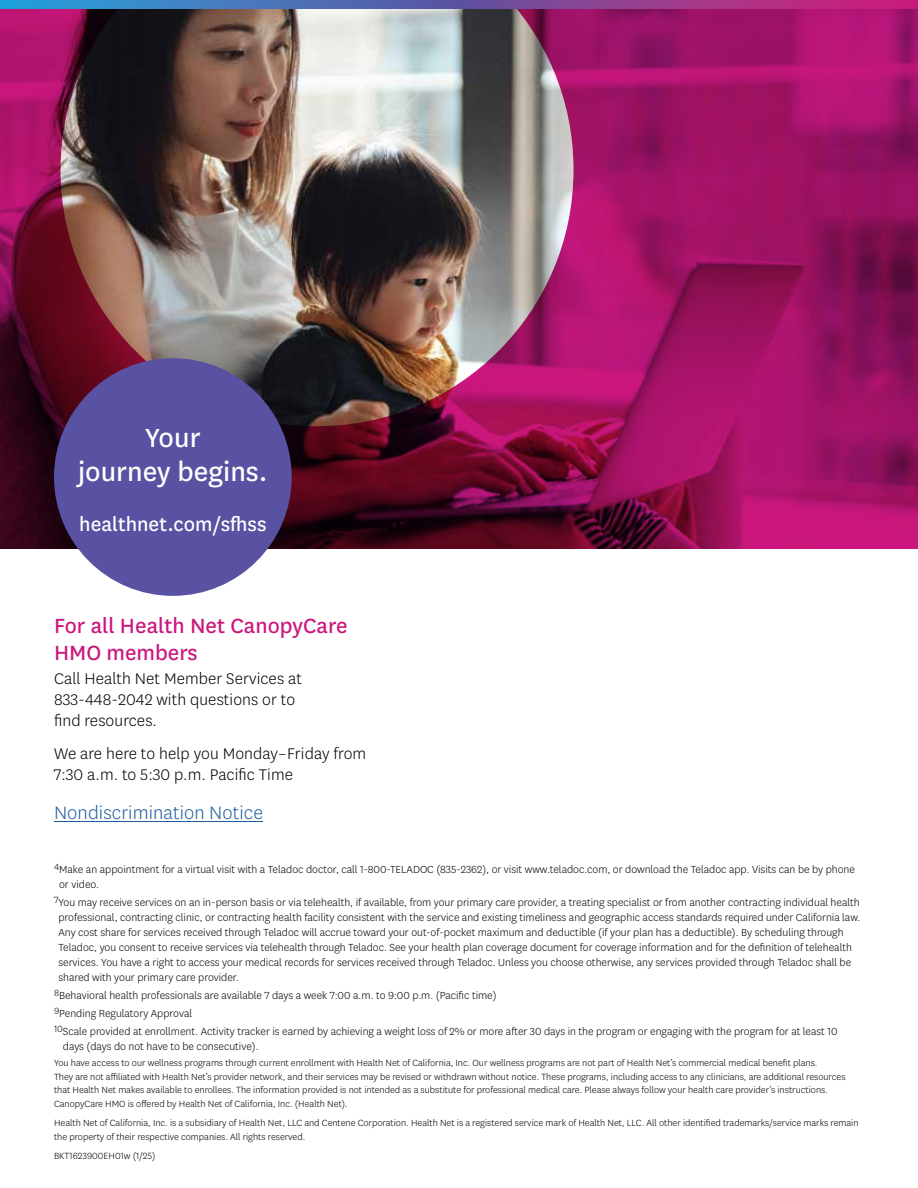
<style>
.page{position:relative;width:918px;height:1188px;background:#fff}
.page>*{position:absolute;margin:0;border:0;box-sizing:border-box;transform-origin:0 0}
.t1{font:30.6px/34.5px "Centene Sans";color:#fff;text-align:center}
.t2{font:24px/27px "Centene Sans";color:#cb177d}
.t3{font:22.5px "Centene Sans";color:#fff}
.t4{font:300 21px "Centene Sans";letter-spacing:.005em;color:#215e9e}
.t5{font:300 18px/21px "Centene Sans";letter-spacing:.005em;color:#000}
.t6{font:300 12px/15px "Centene Sans";color:#000}
.t7{font:300 10.5px/13.5px "Centene Sans";color:#000}
</style>
<div class="page">
<hr style="left:54px;top:821px;width:209px;height:1px;background:#215e9e">
<img style="left:0;top:9px;width:918px;height:540px">
<div style="left:54px;top:358px;width:238px;height:238px;background:#5951a2;border-radius:50%"></div>
<svg style="left:0;top:0;width:918px;height:9px"></svg>
<h2 class="t1" style="left:78px;top:419px;width:191px">Your<br>journey begins.</h2>
<p class="t3" style="left:79px;top:509px;width:189px">healthnet.com/sfhss</p>
<h3 class="t2" style="left:54px;top:611px;width:295px">For all Health Net CanopyCare<br>HMO members</h3>
<p class="t5" style="left:54px;top:667px;width:249px">Call Health Net Member Services at<br>833-448-2042 with questions or to find resources.</p>
<p class="t5" style="left:54px;top:742px;width:314px">We are here to help you Monday–Friday from<br>7:30 a.m. to 5:30 p.m. Pacific Time</p>
<p class="t4" style="left:54px;top:800px;width:211px">Nondiscrimination Notice</p>
<p class="t6" style="left:59px;top:861px;width:797px;text-indent:-5px"><sup>4</sup>Make an appointment for a virtual visit with a Teladoc doctor, call 1-800-TELADOC (835-2362), or visit www.teladoc.com, or download the Teladoc app. Visits can be by phone or video.</p>
<p class="t6" style="left:58px;top:894px;width:804px;text-indent:-4px"><sup>7</sup>You may receive services on an in-person basis or via telehealth, if available, from your primary care provider, a treating specialist or from another contracting individual health professional, contracting clinic, or contracting health facility consistent with the service and existing timeliness and geographic access standards required under California law.<br>Any cost share for services received through Teladoc will accrue toward your out-of-pocket maximum and deductible (if your plan has a deductible). By scheduling through Teladoc, you consent to receive services via telehealth through Teladoc. See your health plan coverage document for coverage information and for the definition of telehealth services. You have a right to access your medical records for services received through Teladoc. Unless you choose otherwise, any services provided through Teladoc shall be shared with your primary care provider.</p>
<p class="t6" style="left:54px;top:987px;width:444px"><sup>8</sup>Behavioral health professionals are available 7 days a week 7:00 a.m. to 9:00 p.m. (Pacific time)</p>
<p class="t6" style="left:54px;top:1004px;width:785px;line-height:18px"><sup>9</sup>Pending Regulatory Approval<br><sup>10</sup>Scale provided at enrollment. Activity tracker is earned by achieving a weight loss of 2% or more after 30 days in the program or engaging with the program for at least 10</p>
<p class="t6" style="left:63px;top:1038px;width:197px">days (days do not have to be consecutive).</p>
<p class="t7" style="left:54px;top:1056px;width:793px">You have access to our wellness programs through current enrollment with Health Net of California, Inc. Our wellness programs are not part of Health Net’s commercial medical benefit plans.<br>They are not affiliated with Health Net’s provider network, and their services may be revised or withdrawn without notice. These programs, including access to any clinicians, are additional resources that Health Net makes available to enrollees. The information provided is not intended as a substitute for professional medical care. Please always follow your health care provider’s instructions.<br>CanopyCare HMO is offered by Health Net of California, Inc. (Health Net).</p>
<p class="t7" style="left:54px;top:1116px;width:806px">Health Net of California, Inc. is a subsidiary of Health Net, LLC and Centene Corporation. Health Net is a registered service mark of Health Net, LLC. All other identified trademarks/service marks remain the property of their respective companies. All rights reserved.</p>
<p class="t7" style="left:54px;top:1149px;width:103px">BKT1623900EH01w (1/25)</p>
</div>
